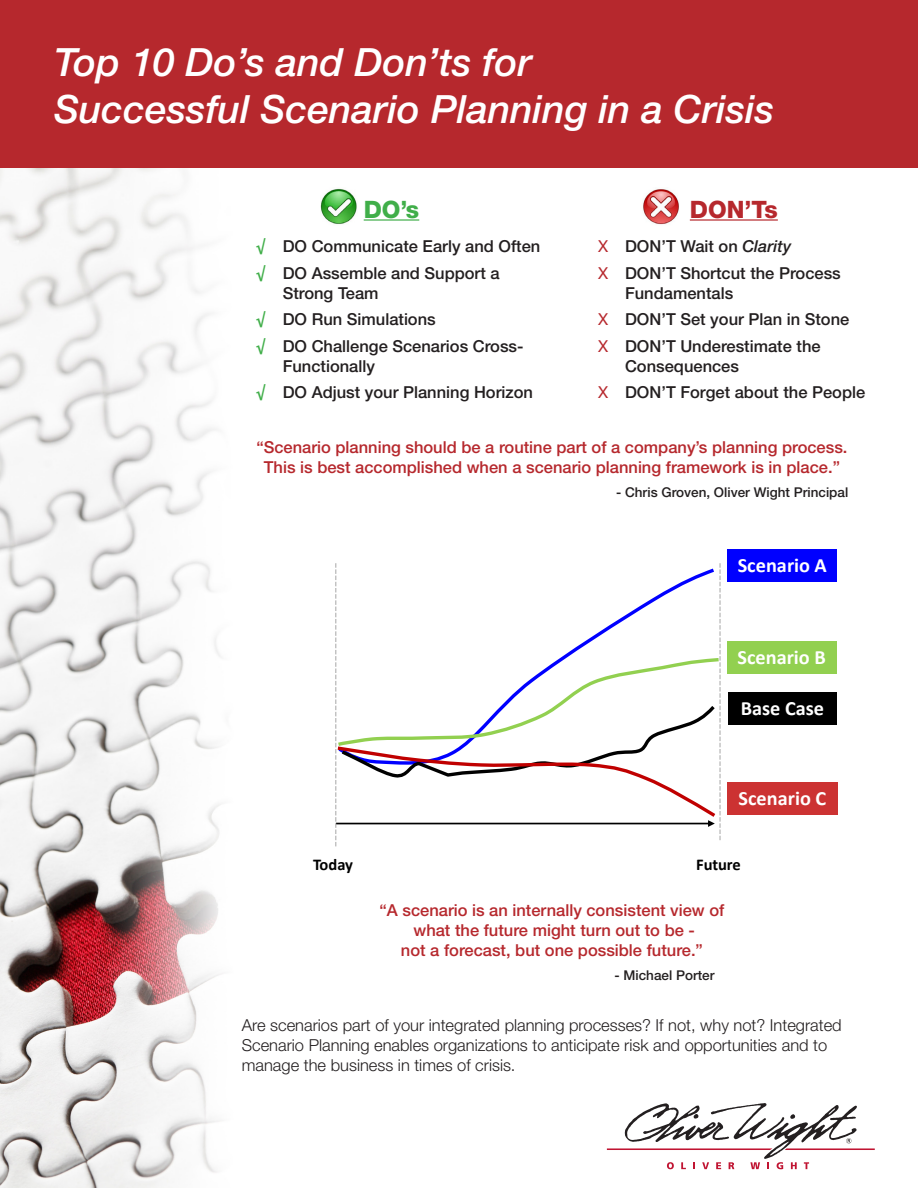
<style>
.page{position:relative;width:918px;height:1188px;background:#fff}
.page>*{position:absolute;margin:0;border:0;box-sizing:border-box;transform-origin:0 0}
.t1{font:italic 500 39px/46.8px "Helvetica Neue";color:#fff}
.t2{font:800 24px "Helvetica Neue";color:#b6282d}
.t3{font:800 24px "Helvetica Neue";color:#40ae49}
.t4{font:700 20.25px "Calibri";color:#fff}
.t5{font:500 16.5px/19.8px "Helvetica Neue";color:#231f20}
.t6{font:500 16.5px/19.8px "Helvetica Neue";color:#b6282d;text-align:center}
.t7{font:300 16.5px/19.8px "Helvetica Neue";color:#231f20}
.t8{font:700 16.5px "Calibri";letter-spacing:-.005em;color:#000}
.t9{font:500 13.5px "Helvetica Neue";color:#231f20}
.s1{font-family:"Helvetica Neue LT Std";font-weight:700;color:#40ae49}
.s2{font-family:"Helvetica Neue LT Std";font-weight:400;color:#b6282d}
.s3{font-style:italic}
</style>
<div class="page">
<img style="left:0;top:168px;width:223px;height:1020px">
<div style="left:0;top:0;width:918px;height:168px;background:#b6282d"></div>
<svg style="left:335px;top:563px;width:386px;height:284px"></svg>
<div style="left:728px;top:692px;width:109px;height:33px;background:#000"></div>
<div style="left:727px;top:641px;width:109px;height:32px;background:#92d050"></div>
<div style="left:728px;top:549px;width:109px;height:33px;background:#00f"></div>
<div style="left:727px;top:782px;width:110px;height:33px;background:#cc3232"></div>
<svg style="left:607px;top:1103px;width:268px;height:66px"></svg>
<hr style="left:690px;top:219px;width:88px;height:2px;background:#b6282d">
<hr style="left:364px;top:219px;width:55px;height:2px;background:#40ae49">
<img style="left:320px;top:188px;width:37px;height:36px">
<img style="left:643px;top:189px;width:36px;height:36px">
<p class="t1" style="left:54px;top:39px;width:722px">Top 10 Do’s and Don’ts for<br>Successful Scenario Planning in a Crisis</p>
<p class="t3" style="left:364px;top:195px;width:57px">DO’s</p>
<p class="t5" style="left:256px;top:236px;width:286px"><span class="s1">√</span> DO Communicate Early and Often</p>
<p class="t5" style="left:283px;top:263px;width:219px;text-indent:-27px"><span class="s1">√</span> DO Assemble and Support a<br>Strong Team</p>
<p class="t5" style="left:256px;top:309px;width:182px"><span class="s1">√</span> DO Run Simulations</p>
<p class="t5" style="left:283px;top:336px;width:242px;text-indent:-27px"><span class="s1">√</span> DO Challenge Scenarios Cross-<br>Functionally</p>
<p class="t5" style="left:256px;top:382px;width:279px"><span class="s1">√</span> DO Adjust your Planning Horizon</p>
<p class="t6" style="left:256px;top:437px;width:593px">“Scenario planning should be a routine part of a company’s planning process.<br>This is best accomplished when a scenario planning framework is in place.”</p>
<p class="t9" style="left:616px;top:484px;width:234px">- Chris Groven, Oliver Wight Principal</p>
<p class="t2" style="left:690px;top:195px;width:90px">DON’Ts</p>
<p class="t5" style="left:598px;top:236px;width:195px"><span class="s2">X</span> DON’T Wait on <span class="s3">Clarity</span></p>
<p class="t5" style="left:625px;top:263px;width:217px;text-indent:-27px"><span class="s2">X</span> DON’T Shortcut the Process<br>Fundamentals</p>
<p class="t5" style="left:598px;top:309px;width:253px"><span class="s2">X</span> DON’T Set your Plan in Stone</p>
<p class="t5" style="left:625px;top:336px;width:197px;text-indent:-27px"><span class="s2">X</span> DON’T Underestimate the<br>Consequences</p>
<p class="t5" style="left:598px;top:382px;width:269px"><span class="s2">X</span> DON’T Forget about the People</p>
<p class="t4" style="left:738px;top:551px;width:91px">Scenario A</p>
<p class="t4" style="left:737px;top:643px;width:90px">Scenario B</p>
<p class="t4" style="left:741px;top:694px;width:85px">Base Case</p>
<p class="t4" style="left:739px;top:784px;width:89px">Scenario C</p>
<p class="t8" style="left:313px;top:853px;width:41px">Today</p>
<p class="t8" style="left:696px;top:853px;width:46px">Future</p>
<p class="t6" style="left:380px;top:900px;width:346px">“A scenario is an internally consistent view of what the future might turn out to be -<br>not a forecast, but one possible future.”</p>
<p class="t9" style="left:614px;top:967px;width:102px">- Michael Porter</p>
<p class="t7" style="left:242px;top:1015px;width:601px">Are scenarios part of your integrated planning processes? If not, why not? Integrated<br>Scenario Planning enables organizations to anticipate risk and opportunities and to manage the business in times of crisis.</p>
</div>
